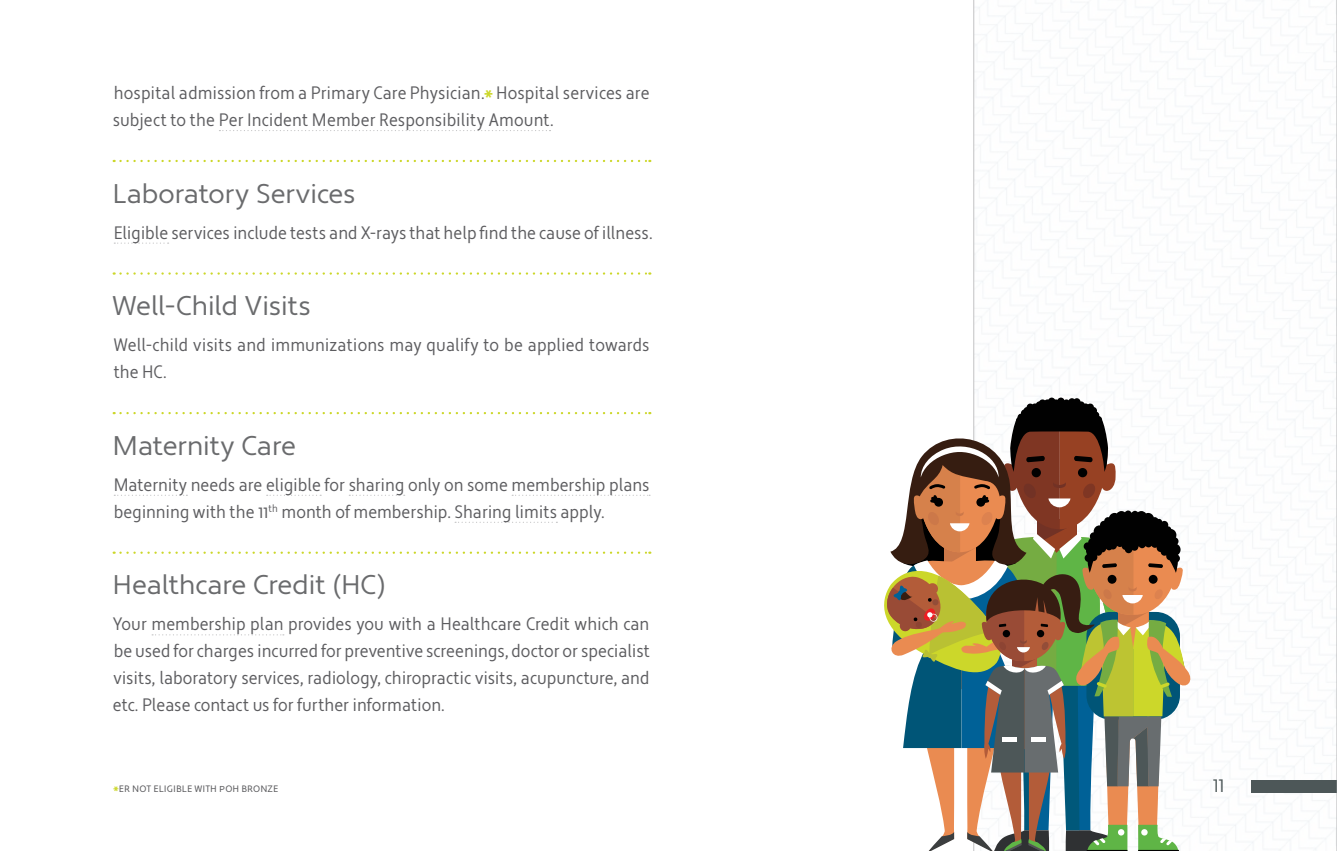
<style>
.page{position:relative;width:1337px;height:851px;background:#fff}
.page>*{position:absolute;margin:0;border:0;box-sizing:border-box;transform-origin:0 0}
.t1{font:27px "Apertura";letter-spacing:-.005em;color:#6a6b6d}
.t2{font:condensed 18px/27px "Apertura";color:#5d5d60}
.t3{font:18px "Apertura";color:#4d5758}
.t4{font:condensed 11.25px "Apertura";letter-spacing:.01em;color:#5d5d60}
.s1{font-weight:500;font-stretch:normal;color:#ccd72a}
</style>
<div class="page">
<svg style="left:973px;top:0;width:363px;height:850px"></svg>
<div style="left:1073px;top:398px;width:7px;height:7px;background:#010101;border-radius:50%"></div>
<div style="left:1068px;top:398px;width:7px;height:7px;background:#010101;border-radius:50%"></div>
<div style="left:1057px;top:397px;width:7px;height:8px;background:#010101;border-radius:50%"></div>
<div style="left:1052px;top:399px;width:7px;height:8px;background:#010101;border-radius:50%"></div>
<div style="left:1048px;top:397px;width:7px;height:8px;background:#010101;border-radius:50%"></div>
<svg style="left:884px;top:401px;width:307px;height:449px"></svg>
<div style="left:1251px;top:779px;width:85px;height:13px;background:#4d5758"></div>
<svg style="left:219px;top:130px;width:331px;height:1px"></svg>
<svg style="left:114px;top:160px;width:536px;height:2px"></svg>
<svg style="left:114px;top:242px;width:55px;height:2px"></svg>
<svg style="left:114px;top:272px;width:536px;height:2px"></svg>
<svg style="left:114px;top:412px;width:536px;height:2px"></svg>
<svg style="left:114px;top:494px;width:73px;height:2px"></svg>
<svg style="left:267px;top:494px;width:54px;height:2px"></svg>
<svg style="left:349px;top:494px;width:56px;height:2px"></svg>
<svg style="left:512px;top:494px;width:138px;height:2px"></svg>
<svg style="left:455px;top:521px;width:102px;height:2px"></svg>
<svg style="left:114px;top:551px;width:536px;height:3px"></svg>
<svg style="left:152px;top:634px;width:132px;height:1px"></svg>
<hr style="left:1336px;top:0;width:1px;height:850px;background:#959798">
<p class="t2" style="left:113px;top:80px;width:538px">hospital admission from a Primary Care Physician.<span class="s1">*</span> Hospital services are subject to the Per Incident Member Responsibility Amount.</p>
<h1 class="t1" style="left:113px;top:177px;width:244px">Laboratory Services</h1>
<p class="t2" style="left:114px;top:219px;width:540px">Eligible services include tests and X-rays that help find the cause of illness.</p>
<h1 class="t1" style="left:113px;top:289px;width:200px">Well-Child Visits</h1>
<p class="t2" style="left:114px;top:332px;width:537px">Well-child visits and immunizations may qualify to be applied towards the HC.</p>
<h1 class="t1" style="left:113px;top:429px;width:184px">Maternity Care</h1>
<p class="t2" style="left:114px;top:471px;width:537px">Maternity needs are eligible for sharing only on some membership plans beginning with the 11<sup>th</sup> month of membership. Sharing limits apply.</p>
<h1 class="t1" style="left:113px;top:568px;width:274px">Healthcare Credit (HC)</h1>
<p class="t2" style="left:113px;top:611px;width:539px;text-align:justify">Your membership plan provides you with a Healthcare Credit which can be used for charges incurred for preventive screenings, doctor or specialist visits, laboratory services, radiology, chiropractic visits, acupuncture, and etc. Please contact us for further information.</p>
<p class="t4" style="left:114px;top:781px;width:165px"><span class="s1">*</span>ER not eligible with POH Bronze</p>
<p class="t3" style="left:1212px;top:775px;width:13px">11</p>
</div>
